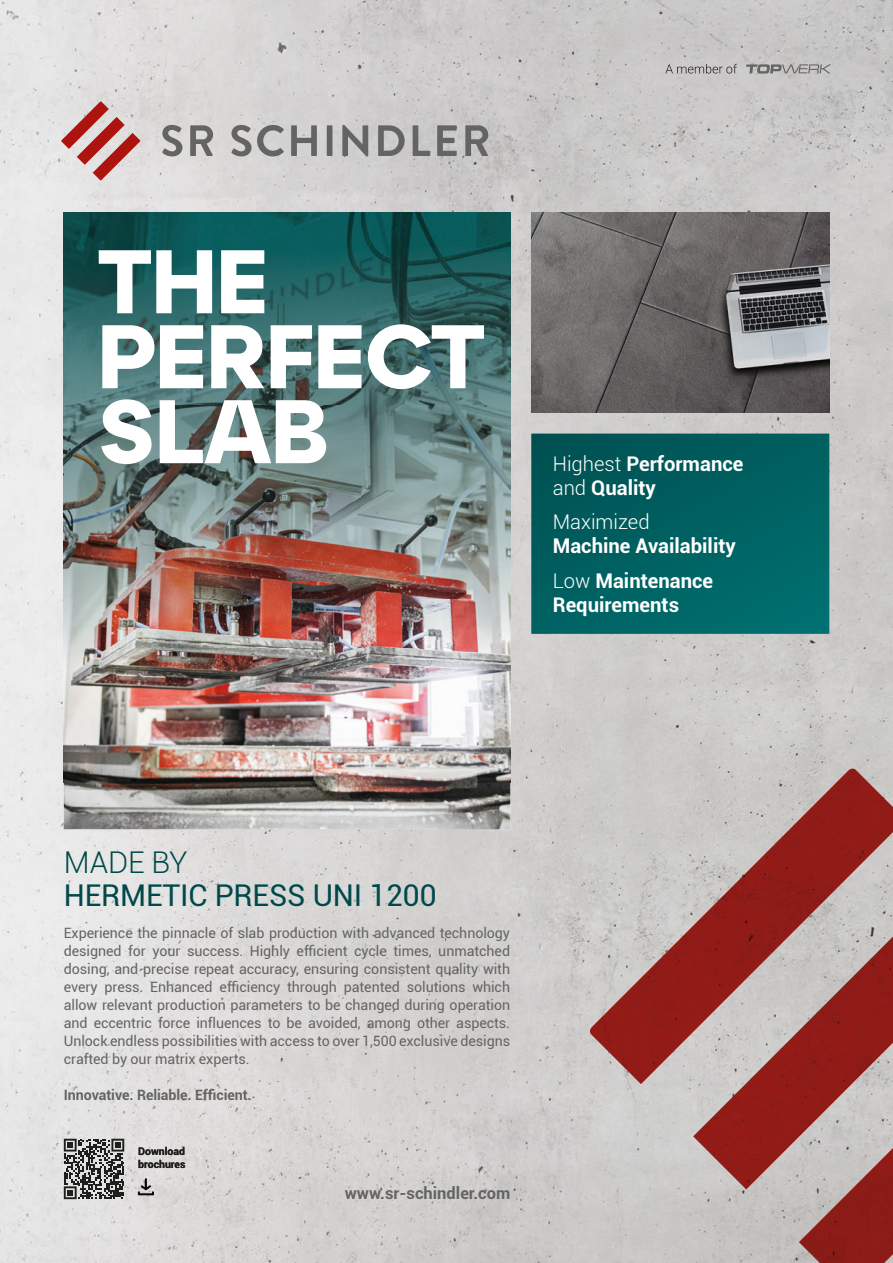
<style>
.page{position:relative;width:893px;height:1263px;background:#fff}
.page>*{position:absolute;margin:0;border:0;box-sizing:border-box;transform-origin:0 0}
.t1{font:700 90px/75px "Atyp Display";color:#fff}
.t2{font:30px "Roboto";letter-spacing:-.005em;color:#00494a}
.t3{font:300 30px "Roboto";letter-spacing:-.005em;color:#00494a}
.t4{font:700 20.25px/24px "Roboto";color:#fff}
.t5{font:300 20.25px "Roboto";color:#fff}
.t6{font:700 16.5px "Roboto";color:#646463}
.t7{font:14.25px/18px "Roboto";letter-spacing:-.005em;color:#646463;text-align:justify}
.t8{font:700 14.25px "Roboto";letter-spacing:-.005em;color:#646463}
.t9{font:700 10.5px/13.5px "Roboto";color:#1d1d1b}
.s1{font-weight:300}
</style>
<div class="page">
<img style="left:0;top:0;width:893px;height:255px">
<div style="left:0;top:255px;width:89px;height:1008px;background:#eaeaea"></div>
<img style="left:510px;top:255px;width:345px;height:376px">
<div style="left:855px;top:255px;width:38px;height:513px;background:#cbc9c7"></div>
<img style="left:498px;top:631px;width:357px;height:632px">
<img style="left:89px;top:829px;width:409px;height:434px">
<img style="left:532px;top:213px;width:297px;height:199px">
<svg style="left:665px;top:64px;width:72px;height:10px"></svg>
<svg style="left:746px;top:64px;width:85px;height:10px"></svg>
<svg style="left:61px;top:101px;width:79px;height:80px;background:#d1a2a0"></svg>
<svg style="left:162px;top:125px;width:20px;height:31px"></svg>
<svg style="left:190px;top:125px;width:23px;height:31px"></svg>
<svg style="left:231px;top:125px;width:53px;height:31px;background:#a7a5a5"></svg>
<svg style="left:291px;top:125px;width:26px;height:31px"></svg>
<div style="left:327px;top:125px;width:5px;height:31px;background:#646463"></div>
<svg style="left:342px;top:125px;width:26px;height:31px"></svg>
<svg style="left:378px;top:125px;width:27px;height:31px"></svg>
<svg style="left:413px;top:125px;width:17px;height:31px"></svg>
<svg style="left:437px;top:125px;width:20px;height:31px"></svg>
<svg style="left:465px;top:125px;width:23px;height:31px"></svg>
<img style="left:589px;top:768px;width:304px;height:316px">
<img style="left:693px;top:924px;width:200px;height:265px">
<img style="left:799px;top:1135px;width:94px;height:128px">
<img style="left:64px;top:782px;width:446px;height:47px">
<img style="left:64px;top:213px;width:446px;height:569px">
<svg style="left:532px;top:434px;width:297px;height:200px;background:#006060"></svg>
<svg style="left:64px;top:1139px;width:60px;height:60px;background:#747472"></svg>
<svg style="left:138px;top:1178px;width:16px;height:17px"></svg>
<h1 class="t1" style="left:98px;top:239px;width:389px">THE<br>PERFECT<br>SLAB</h1>
<h3 class="t4" style="left:553px;top:451px;width:192px"><span class="s1">Highest</span> Performance <span class="s1">and</span> Quality</h3>
<h3 class="t5" style="left:553px;top:508px;width:98px">Maximized</h3>
<h3 class="t4" style="left:553px;top:528px;width:185px;line-height:34.5px">Machine Availability<br><span class="s1">Low</span> Maintenance</h3>
<h3 class="t4" style="left:553px;top:592px;width:128px">Requirements</h3>
<h2 class="t3" style="left:64px;top:841px;width:125px">MADE BY</h2>
<h2 class="t2" style="left:64px;top:874px;width:374px">HERMETIC PRESS UNI 1200</h2>
<p class="t7" style="left:64px;top:923px;width:448px">Experience the pinnacle of slab production with advanced technology designed for your success. Highly efficient cycle times, unmatched dosing, and precise repeat accuracy, ensuring consistent quality with every press. Enhanced efficiency through patented solutions which allow relevant production parameters to be changed during operation and eccentric force influences to be avoided, among other aspects.<br>Unlock endless possibilities with access to over 1,500 exclusive designs crafted by our matrix experts.</p>
<p class="t8" style="left:64px;top:1085px;width:189px">Innovative. Reliable. Efficient.</p>
<p class="t9" style="left:138px;top:1144px;width:49px">Download brochures</p>
<p class="t6" style="left:345px;top:1182px;width:167px">www.sr-schindler.com</p>
</div>
